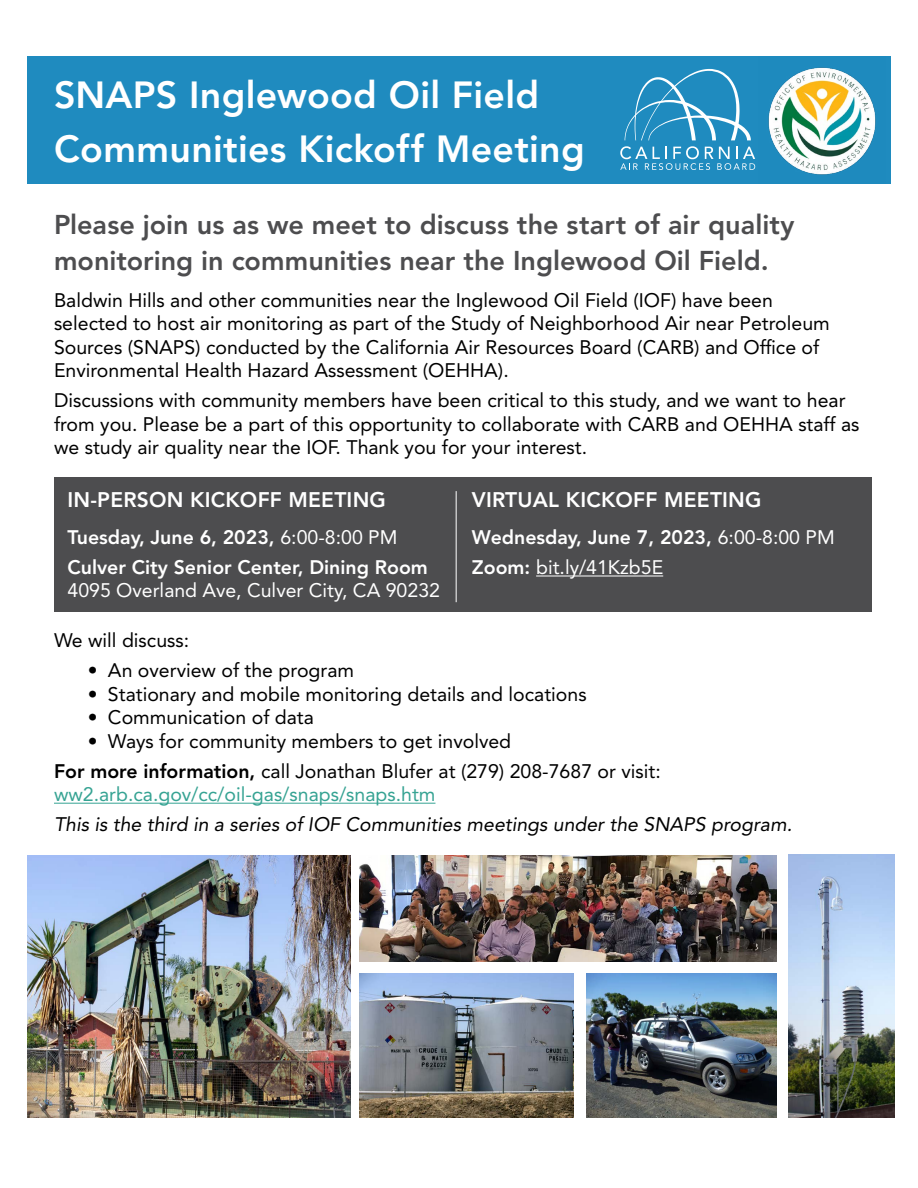
<style>
.page{position:relative;width:918px;height:1188px;background:#fff}
.page>*{position:absolute;margin:0;border:0;box-sizing:border-box;transform-origin:0 0}
.Header_1{font:800 37.5px/54px "Avenir LT Std";letter-spacing:.01em;color:#fff}
.Header_2{font:800 27px/36px "Avenir LT Std";color:#4d4d4f}
.Header_3{font:800 21px "Avenir LT Std";letter-spacing:.01em;color:#fff}
.t1{font:19.5px/23.4px "Avenir LT Std";color:#000}
.Box_Text{font:800 19.5px "Avenir LT Std";color:#fff}
.t2{font:italic 19.5px "Avenir LT Std";color:#000}
.Box_Text-2{font:19.5px "Avenir LT Std";color:#fff}
.t3{font:19.5px "Avenir LT Std";color:#36a393}
.s1{font-weight:400}
.s2{font-weight:800}
</style>
<div class="page">
<div style="left:27px;top:56px;width:864px;height:127px;background:#1f8bbf"></div>
<svg style="left:620px;top:146px;width:135px;height:24px"></svg>
<svg style="left:625px;top:69px;width:126px;height:71px"></svg>
<img style="left:768px;top:67px;width:108px;height:108px">
<div style="left:54px;top:478px;width:818px;height:134px;background:#4d4d4f"></div>
<hr style="left:536px;top:576px;width:127px;height:1px;background:#fff">
<hr style="left:456px;top:491px;width:1px;height:111px;background:#fff">
<img style="left:28px;top:855px;width:322px;height:262px">
<img style="left:359px;top:855px;width:417px;height:107px">
<img style="left:359px;top:973px;width:215px;height:145px">
<img style="left:586px;top:973px;width:190px;height:145px">
<img style="left:788px;top:855px;width:107px;height:262px">
<hr style="left:54px;top:803px;width:381px;height:1px;background:#36a393">
<h1 class="Header_1" style="left:54px;top:68px;width:532px">SNAPS Inglewood Oil Field<br>Communities Kickoff Meeting</h1>
<h2 class="Header_2" style="left:54px;top:207px;width:742px">Please join us as we meet to discuss the start of air quality monitoring in communities near the Inglewood Oil Field.</h2>
<p class="t1" style="left:54px;top:289px;width:777px">Baldwin Hills and other communities near the Inglewood Oil Field (IOF) have been selected to host air monitoring as part of the Study of Neighborhood Air near Petroleum Sources (SNAPS) conducted by the California Air Resources Board (CARB) and Office of Environmental Health Hazard Assessment (OEHHA).</p>
<p class="t1" style="left:54px;top:389px;width:807px">Discussions with community members have been critical to this study, and we want to hear from you. Please be a part of this opportunity to collaborate with CARB and OEHHA staff as we study air quality near the IOF. Thank you for your interest.</p>
<h3 class="Header_3" style="left:68px;top:487px;width:320px">IN-PERSON KICKOFF MEETING</h3>
<p class="Box_Text" style="left:68px;top:526px;width:332px">Tuesday, June 6, 2023, <span class="s1">6:00-8:00 PM</span></p>
<p class="Box_Text" style="left:68px;top:556px;width:362px">Culver City Senior Center, Dining Room</p>
<p class="Box_Text-2" style="left:68px;top:579px;width:374px">4095 Overland Ave, Culver City, CA 90232</p>
<h3 class="Header_3" style="left:472px;top:487px;width:291px">VIRTUAL KICKOFF MEETING</h3>
<p class="Box_Text" style="left:472px;top:526px;width:364px">Wednesday, June 7, 2023, <span class="s1">6:00-8:00 PM</span></p>
<p class="Box_Text-2" style="left:472px;top:556px;width:193px"><span class="s2">Zoom:</span> bit.ly/41Kzb5E</p>
<p class="t1" style="left:54px;top:629px;width:137px">We will discuss:</p>
<p class="t1" style="left:88px;top:659px;width:268px">• An overview of the program</p>
<p class="t1" style="left:88px;top:683px;width:500px">• Stationary and mobile monitoring details and locations</p>
<p class="t1" style="left:88px;top:706px;width:228px">• Communication of data</p>
<p class="t1" style="left:88px;top:729px;width:425px">• Ways for community members to get involved</p>
<p class="t1" style="left:54px;top:760px;width:608px"><span class="s2">For more information,</span> call Jonathan Blufer at (279) 208-7687 or visit:</p>
<p class="t3" style="left:54px;top:783px;width:383px">ww2.arb.ca.gov/cc/oil-gas/snaps/snaps.htm</p>
<p class="t2" style="left:54px;top:813px;width:740px">This is the third in a series of IOF Communities meetings under the SNAPS program.</p>
</div>
